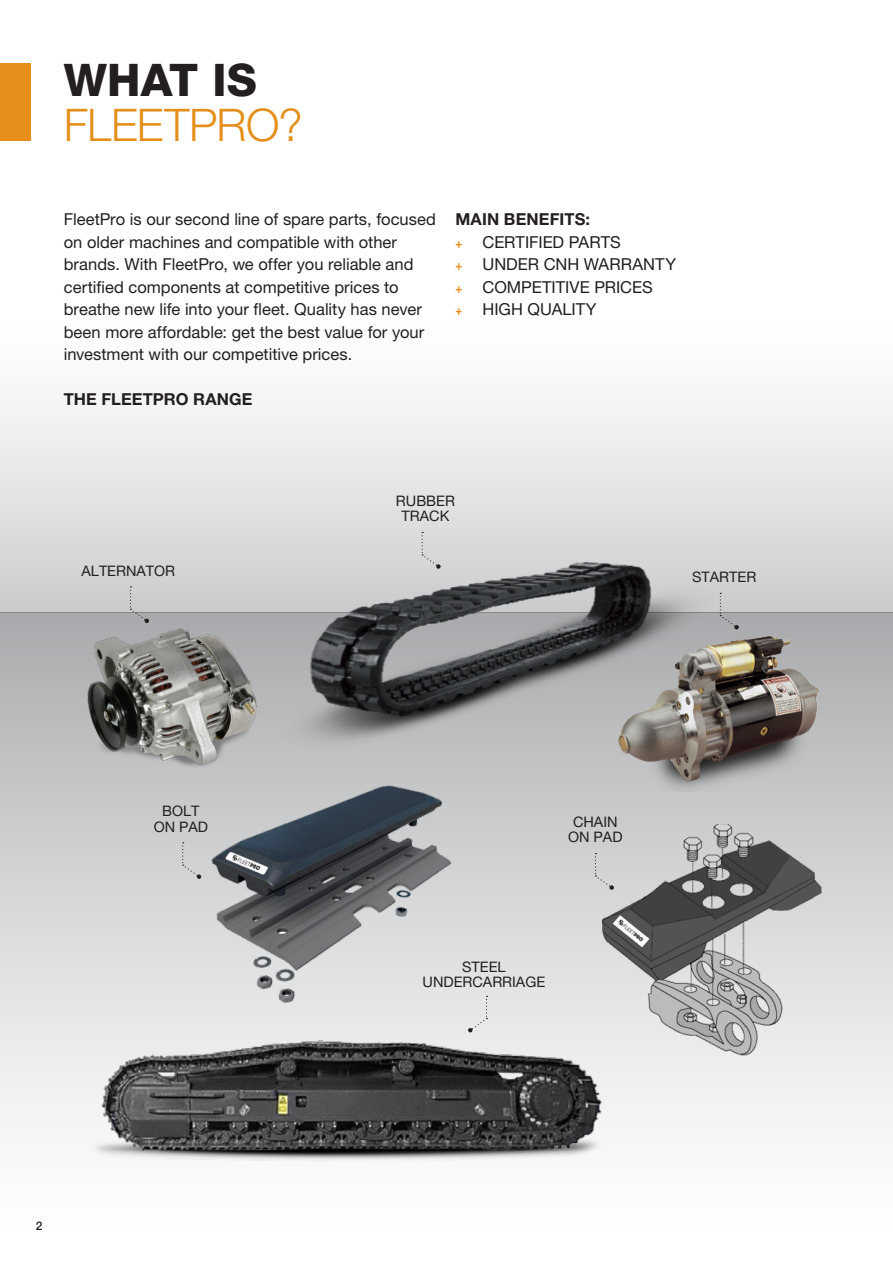
<style>
.page{position:relative;width:893px;height:1263px;background:#fff}
.page>*{position:absolute;margin:0;border:0;box-sizing:border-box;transform-origin:0 0}
.TITOLO_2{font:300 45px "Helvetica Neue LT Pro";letter-spacing:-.01em;color:#e58e19}
.TITOLO_1{font:800 45px "Helvetica Neue LT Pro";letter-spacing:.005em;color:#231f20}
.TXT__11-15{font:16.5px/22.5px "Helvetica Neue LT Pro";color:#231f20}
.TXT__11-15-2{font:700 16.5px "Helvetica Neue LT Pro";letter-spacing:.01em;color:#231f20}
.t1{font:14.55px/15.6px "Helvetica Neue LT Pro";color:#231f20;text-align:center}
.t2{font:500 12px "Helvetica Neue LT Pro";color:#231f20}
.s1{font-weight:700;font-size:13.5px;color:#e58e19}
</style>
<div class="page">
<div style="left:0;top:612px;width:893px;height:651px;background:linear-gradient(to bottom,#acaeb0,#fff)"></div>
<div style="left:0;top:320px;width:893px;height:293px;background:linear-gradient(to bottom,#fff,#cdcdd0)"></div>
<img style="left:209px;top:784px;width:248px;height:220px">
<img style="left:574px;top:825px;width:278px;height:261px">
<img style="left:81px;top:1018px;width:528px;height:159px">
<img style="left:585px;top:592px;width:266px;height:208px">
<img style="left:62px;top:596px;width:223px;height:197px">
<img style="left:254px;top:534px;width:485px;height:228px">
<div style="left:0;top:64px;width:31px;height:77px;background:#e58e19"></div>
<svg style="left:182px;top:842px;width:19px;height:37px"></svg>
<svg style="left:422px;top:532px;width:19px;height:37px"></svg>
<svg style="left:595px;top:853px;width:19px;height:37px"></svg>
<svg style="left:468px;top:996px;width:20px;height:36px"></svg>
<svg style="left:720px;top:593px;width:19px;height:36px"></svg>
<svg style="left:130px;top:586px;width:19px;height:37px"></svg>
<p class="TITOLO_1" style="left:64px;top:53px;width:194px">WHAT IS</p>
<p class="TITOLO_2" style="left:64px;top:97px;width:240px">FLEETPRO?</p>
<p class="TXT__11-15" style="left:64px;top:208px;width:374px">FleetPro is our second line of spare parts, focused on older machines and compatible with other brands. With FleetPro, we offer you reliable and certified components at competitive prices to breathe new life into your fleet. Quality has never been more affordable: get the best value for your investment with our competitive prices.</p>
<p class="TXT__11-15-2" style="left:455px;top:209px;width:136px">MAIN BENEFITS:</p>
<p class="TXT__11-15" style="left:455px;top:231px;width:167px"><span class="s1">+</span> CERTIFIED PARTS</p>
<p class="TXT__11-15" style="left:455px;top:253px;width:222px"><span class="s1">+</span> UNDER CNH WARRANTY</p>
<p class="TXT__11-15" style="left:455px;top:276px;width:199px"><span class="s1">+</span> COMPETITIVE PRICES</p>
<p class="TXT__11-15" style="left:455px;top:298px;width:143px"><span class="s1">+</span> HIGH QUALITY</p>
<p class="TXT__11-15-2" style="left:64px;top:389px;width:190px">THE FLEETPRO RANGE</p>
<p class="t1" style="left:82px;top:563px;width:95px">ALTERNATOR</p>
<p class="t1" style="left:396px;top:493px;width:61px">RUBBER<br>TRACK</p>
<p class="t1" style="left:692px;top:569px;width:66px">STARTER</p>
<p class="t1" style="left:154px;top:803px;width:56px">BOLT<br>ON PAD</p>
<p class="t1" style="left:568px;top:814px;width:56px">CHAIN<br>ON PAD</p>
<p class="t1" style="left:423px;top:958px;width:124px">STEEL<br>UNDERCARRIAGE</p>
<p class="t2" style="left:36px;top:1218px;width:8px">2</p>
</div>
